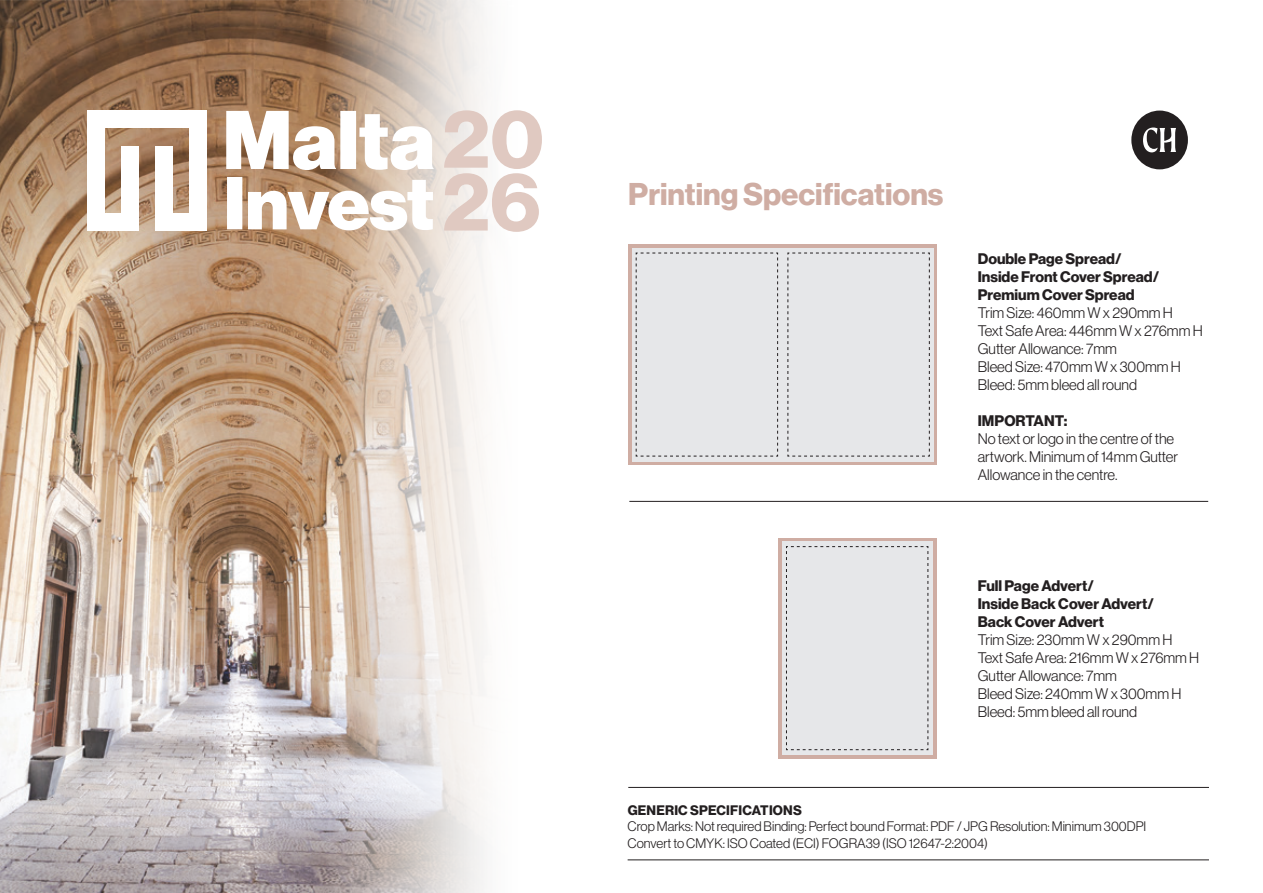
<style>
.page{position:relative;width:1263px;height:893px;background:#fff}
.page>*{position:absolute;margin:0;border:0;box-sizing:border-box;transform-origin:0 0}
.t1{font:81.9px/62.8px "N Haas Grotesk DS Pro 75 Bd";color:#e0c9c1}
.t2{font:30.75px "N Haas Grotesk DS Pro 75 Bd";color:#cfada3}
.t3{font:15px/18px "N Haas Grotesk DS Pro 45 Lt";color:#231f20}
.t4{font:15px/18px "N Haas Grotesk DS Pro 75 Bd";color:#231f20}
.t5{font:13.5px/16.5px "N Haas Grotesk DS Pro 45 Lt";color:#231f20}
.t6{font:13.5px "N Haas Grotesk DS Pro 75 Bd";letter-spacing:.015em;color:#231f20}
</style>
<div class="page">
<img style="left:0;top:0;width:485px;height:893px">
<div style="left:628px;top:244px;width:309px;height:221px;background:#cfada3"></div>
<div style="left:632px;top:248px;width:302px;height:213px;background:#e6e7e9"></div>
<svg style="left:636px;top:253px;width:142px;height:204px"></svg>
<svg style="left:788px;top:253px;width:142px;height:204px"></svg>
<div style="left:778px;top:538px;width:159px;height:220px;background:#cfada3"></div>
<div style="left:782px;top:541px;width:151px;height:214px;background:#e6e7e9"></div>
<svg style="left:786px;top:546px;width:143px;height:204px"></svg>
<hr style="left:629px;top:501px;width:579px;height:1px;background:#231f20">
<hr style="left:628px;top:787px;width:581px;height:1px;background:#231f20">
<hr style="left:628px;top:860px;width:581px;height:1px;background:#231f20">
<svg style="left:1131px;top:111px;width:57px;height:58px"></svg>
<svg style="left:227px;top:177px;width:206px;height:54px"></svg>
<svg style="left:226px;top:111px;width:208px;height:59px"></svg>
<div style="left:87px;top:111px;width:17px;height:120px;background:#fff"></div>
<div style="left:87px;top:111px;width:120px;height:17px;background:#fff"></div>
<div style="left:190px;top:111px;width:17px;height:120px;background:#fff"></div>
<div style="left:87px;top:213px;width:52px;height:18px;background:#fff"></div>
<div style="left:156px;top:213px;width:51px;height:18px;background:#fff"></div>
<div style="left:121px;top:146px;width:18px;height:85px;background:#fff"></div>
<div style="left:156px;top:146px;width:17px;height:85px;background:#fff"></div>
<h1 class="t1" style="left:442px;top:109px;width:103px">20<br>26</h1>
<h2 class="t2" style="left:628px;top:176px;width:317px">Printing Specifications</h2>
<p class="t4" style="left:978px;top:250px;width:183px">Double Page Spread/<br>Inside Front Cover Spread/<br>Premium Cover Spread</p>
<p class="t3" style="left:978px;top:304px;width:226px">Trim Size: 460mm W x 290mm H<br>Text Safe Area: 446mm W x 276mm H<br>Gutter Allowance: 7mm<br>Bleed Size: 470mm W x 300mm H<br>Bleed: 5mm bleed all round</p>
<p class="t4" style="left:978px;top:412px;width:91px">IMPORTANT:</p>
<p class="t3" style="left:978px;top:430px;width:202px">No text or logo in the centre of the artwork. Minimum of 14mm Gutter<br>Allowance in the centre.</p>
<p class="t4" style="left:978px;top:577px;width:178px">Full Page Advert/<br>Inside Back Cover Advert/<br>Back Cover Advert</p>
<p class="t3" style="left:978px;top:631px;width:223px">Trim Size: 230mm W x 290mm H<br>Text Safe Area: 216mm W x 276mm H<br>Gutter Allowance: 7mm<br>Bleed Size: 240mm W x 300mm H<br>Bleed: 5mm bleed all round</p>
<p class="t6" style="left:628px;top:802px;width:176px">GENERIC SPECIFICATIONS</p>
<p class="t5" style="left:628px;top:818px;width:520px">Crop Marks: Not required Binding: Perfect bound Format: PDF / JPG Resolution: Minimum 300DPI<br>Convert to CMYK: ISO Coated (ECI) FOGRA39 (ISO 12647-2:2004)</p>
</div>
